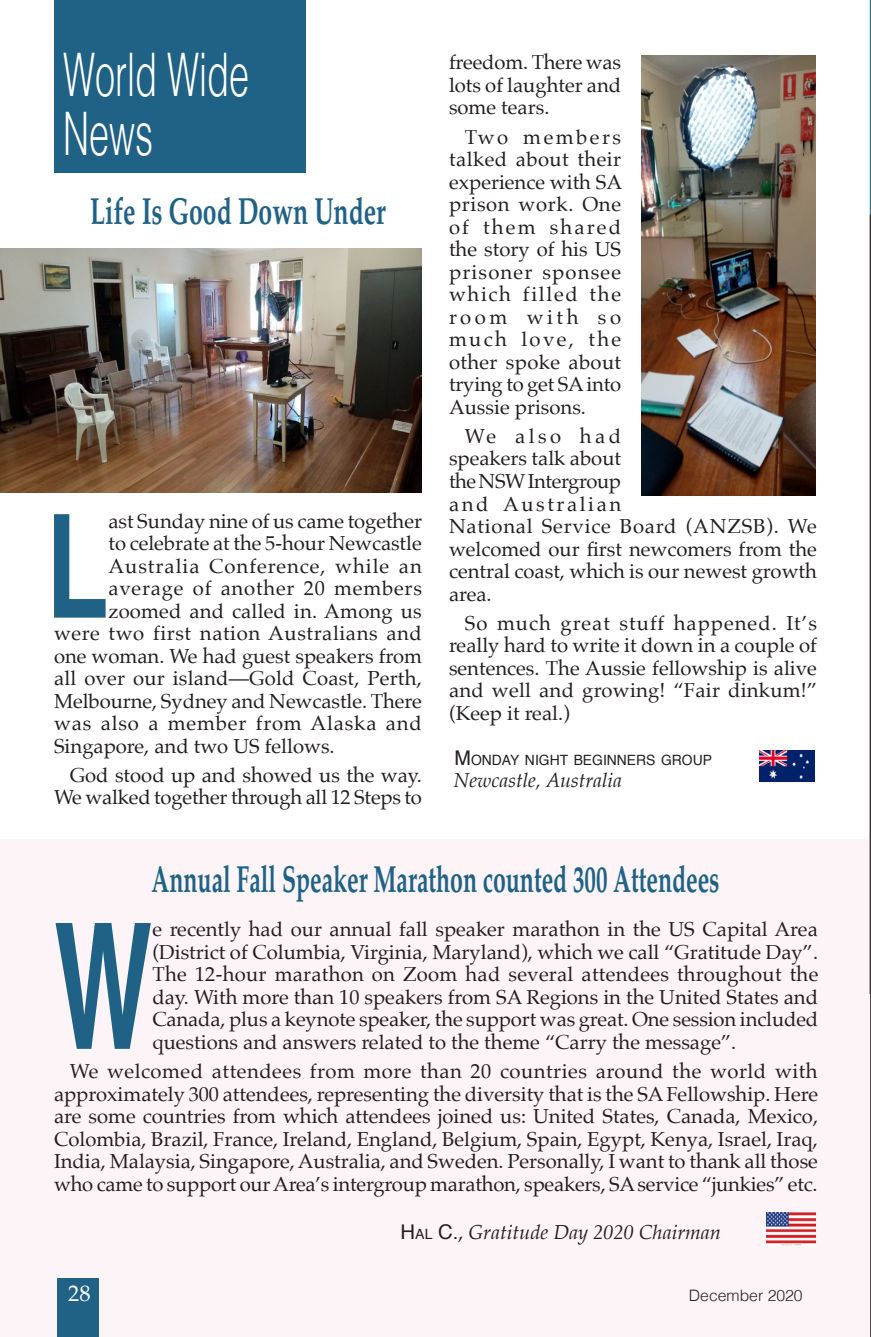
<style>
.page{position:relative;width:871px;height:1337px;background:#fff}
.page>*{position:absolute;margin:0;border:0;box-sizing:border-box;transform-origin:0 0}
.Body_Serif_1{font:700 174.83px "Helvetica";color:#206285;scale:.6 1}
.Body_Serif_Drop_1{font:700 143.78px "Helvetica";color:#206285;scale:.71 1}
.Section_Heds{font:300 60.07px/58.5px "Helvetica";color:#fff;scale:.6 1}
.Body_Sans_1{font:700 37.57px "Palatino";color:#206285;scale:.61 1}
.Body_Sans_1-2{font:700 37.57px "Palatino";color:#206285;scale:.66 1}
.t1{font:22.5px "Palatino";color:#fff}
.Body_Serif_1-2{font:20.25px/22.5px "Palatino";color:#231f20;text-align:justify}
.Body_Serif_Drop_1-2{font:20.25px "Palatino";letter-spacing:.01em;color:#231f20}
.Body_Serif_1-3{font:italic 20.25px "Palatino";color:#231f20}
.Body_Serif_Drop_1-3{font:20.25px "Palatino";letter-spacing:.03em;color:#231f20}
.Body_Serif_Drop_1-4{font:20.25px "Palatino";letter-spacing:.05em;color:#231f20}
.Body_Serif_Drop_1-5{font:20.25px "Palatino";letter-spacing:.045em;color:#231f20}
.Body_Serif_Drop_1-6{font:20.25px "Palatino";letter-spacing:.04em;color:#231f20}
.t2{font:300 15.75px "Helvetica";color:#231f20}
.Body_Serif_1-4{font:14.17px "Helvetica";color:#231f20}
.s1{font-size:20.25px}
.s2{font-family:"Helvetica";font-style:normal}
.s3{font-family:"Helvetica";font-style:normal;font-size:14.17px}
.s4{font-style:normal}
</style>
<div class="page">
<div style="left:0;top:839px;width:871px;height:497px;background:#fdf4f8"></div>
<img style="left:869px;top:0;width:2px;height:993px">
<div style="left:57px;top:1278px;width:42px;height:58px;background:#206285"></div>
<img style="left:0;top:248px;width:421px;height:244px">
<img style="left:641px;top:55px;width:174px;height:440px">
<div style="left:54px;top:0;width:252px;height:173px;background:#206285"></div>
<img style="left:760px;top:750px;width:54px;height:31px">
<img style="left:766px;top:1212px;width:50px;height:33px">
<p class="Section_Heds" style="left:63px;top:41px;width:312px">World Wide<br>News</p>
<p class="Body_Sans_1-2" style="left:90px;top:179px;width:449px">Life Is Good Down Under</p>
<p class="Body_Serif_Drop_1" style="left:46px;top:451px;width:89px">L</p>
<p class="Body_Serif_Drop_1-2" style="left:108px;top:504px;width:315px">ast Sunday nine of us came together</p>
<p class="Body_Serif_Drop_1-2" style="left:108px;top:526px;width:315px">to celebrate at the 5-hour Newcastle</p>
<p class="Body_Serif_Drop_1-4" style="left:108px;top:549px;width:315px">Australia Conference, while an</p>
<p class="Body_Serif_Drop_1-6" style="left:108px;top:571px;width:315px">average of another 20 members</p>
<p class="Body_Serif_Drop_1-2" style="left:108px;top:594px;width:315px">zoomed and called in. Among us</p>
<p class="Body_Serif_Drop_1-3" style="left:54px;top:616px;width:369px">were two first nation Australians and</p>
<p class="Body_Serif_Drop_1-2" style="left:54px;top:639px;width:369px">one woman. We had guest speakers from</p>
<p class="Body_Serif_Drop_1-2" style="left:54px;top:661px;width:369px">all over our island—Gold Coast, Perth,</p>
<p class="Body_Serif_Drop_1-2" style="left:54px;top:684px;width:369px">Melbourne, Sydney and Newcastle. There</p>
<p class="Body_Serif_Drop_1-5" style="left:54px;top:706px;width:369px">was also a member from Alaska and</p>
<p class="Body_Serif_Drop_1-2" style="left:54px;top:729px;width:282px">Singapore, and two US fellows.</p>
<p class="Body_Serif_1-2" style="left:54px;top:763px;width:369px;text-align:right">God stood up and showed us the way.<br>We walked together through all 12 Steps to</p>
<p class="Body_Serif_1-2" style="left:449px;top:51px;width:174px">freedom. There was lots of laughter and some tears.</p>
<p class="Body_Serif_1-2" style="left:449px;top:125px;width:175px;text-indent:16px">Two members talked about their experience with SA prison work. One of them shared the story of his US prisoner sponsee which filled the room with so much love, the other spoke about trying to get SA into Aussie prisons.</p>
<p class="Body_Serif_1-2" style="left:449px;top:425px;width:369px;text-align:left;text-indent:16px">We also had<br>speakers talk about<br>the NSW Intergroup<br>and Australian<br>National Service Board (ANZSB). We welcomed our first newcomers from the central coast, which is our newest growth area.</p>
<p class="Body_Serif_1-2" style="left:449px;top:611px;width:370px;text-indent:16px">So much great stuff happened. It’s really hard to write it down in a couple of sentences. The Aussie fellowship is alive and well and growing! “Fair dinkum!” (Keep it real.)</p>
<p class="Body_Serif_1-4" style="left:454px;top:749px;width:257px"><span class="s1">M</span>ONDAY NIGHT BEGINNERS GROUP</p>
<p class="Body_Serif_1-3" style="left:454px;top:763px;width:169px">Newcastle, Australia</p>
<p class="Body_Sans_1" style="left:152px;top:847px;width:932px">Annual Fall Speaker Marathon counted 300 Attendees</p>
<p class="Body_Serif_1" style="left:54px;top:846px;width:165px">W</p>
<p class="Body_Serif_1-2" style="left:152px;top:918px;width:667px">e recently had our annual fall speaker marathon in the US Capital Area (District of Columbia, Virginia, Maryland), which we call “Gratitude Day”.<br>The 12-hour marathon on Zoom had several attendees throughout the day. With more than 10 speakers from SA Regions in the United States and Canada, plus a keynote speaker, the support was great. One session included questions and answers related to the theme “Carry the message”.</p>
<p class="Body_Serif_1-2" style="left:54px;top:1059px;width:765px;text-indent:16px">We welcomed attendees from more than 20 countries around the world with approximately 300 attendees, representing the diversity that is the SA Fellowship. Here are some countries from which attendees joined us: United States, Canada, Mexico, Colombia, Brazil, France, Ireland, England, Belgium, Spain, Egypt, Kenya, Israel, Iraq, India, Malaysia, Singapore, Australia, and Sweden. Personally, I want to thank all those who came to support our Area’s intergroup marathon, speakers, SA service “junkies” etc.</p>
<p class="Body_Serif_1-3" style="left:401px;top:1214px;width:322px"><span class="s2">H</span> <span class="s3">AL</span> <span class="s2">C.</span><span class="s4">,</span> Gratitude Day 2020 Chairman</p>
<p class="t1" style="left:68px;top:1275px;width:24px">28</p>
<p class="t2" style="left:689px;top:1282px;width:115px">December 2020</p>
</div>
